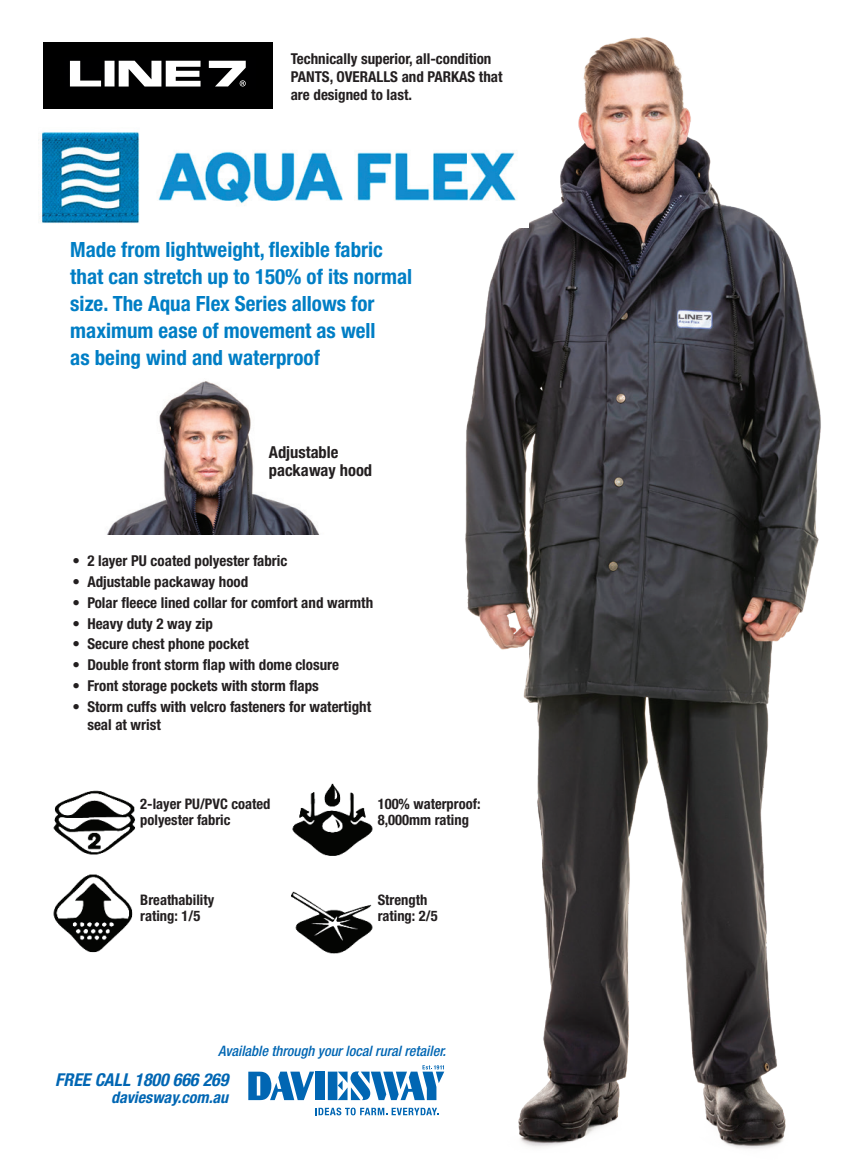
<style>
.page{position:relative;width:851px;height:1170px;background:#fff}
.page>*{position:absolute;margin:0;border:0;box-sizing:border-box;transform-origin:0 0}
.t1{font:700 condensed 21px/27px "Helvetica Neue LT Std";color:#007ec5}
.t2{font:italic 700 condensed 17.7px "Helvetica Neue LT Std";color:#0166b3}
.t3{font:700 condensed 16.5px/18px "Helvetica Neue LT Std";color:#231f20}
.t4{font:italic 700 condensed 16.05px "Helvetica Neue LT Std";color:#0166b3}
.t5{font:700 condensed 15px/18px "Helvetica Neue LT Std";color:#231f20}
.t6{font:700 condensed 14.55px/16.4px "Helvetica Neue LT Std";color:#231f20}
.t7{font:italic 500 condensed 14.4px "Helvetica Neue LT Std";color:#0166b3}
</style>
<div class="page">
<img style="left:252px;top:37px;width:569px;height:1112px">
<img style="left:53px;top:790px;width:82px;height:163px">
<img style="left:291px;top:781px;width:89px;height:176px">
<img style="left:38px;top:127px;width:490px;height:100px">
<div style="left:29px;top:29px;width:261px;height:97px;background:#fff"></div>
<div style="left:43px;top:43px;width:229px;height:66px;background:#000"></div>
<svg style="left:69px;top:60px;width:177px;height:27px"></svg>
<svg style="left:70px;top:61px;width:130px;height:25px"></svg>
<svg style="left:209px;top:61px;width:37px;height:25px"></svg>
<svg style="left:315px;top:1107px;width:123px;height:8px"></svg>
<div style="left:315px;top:1071px;width:9px;height:28px;background:#0166b3"></div>
<svg style="left:248px;top:1071px;width:66px;height:28px"></svg>
<svg style="left:328px;top:1065px;width:116px;height:34px"></svg>
<img style="left:107px;top:378px;width:228px;height:156px">
<p class="t5" style="left:291px;top:50px;width:213px">Technically superior, all-condition<br>PANTS, OVERALLS and PARKAS that are designed to last.</p>
<h1 class="t1" style="left:70px;top:236px;width:343px">Made from lightweight, flexible fabric that can stretch up to 150% of its normal size. The Aqua Flex Series allows for maximum ease of movement as well<br>as being wind and waterproof</h1>
<p class="t3" style="left:269px;top:443px;width:105px">Adjustable packaway hood</p>
<p class="t5" style="left:73px;top:551px;width:216px">• 2 layer PU coated polyester fabric</p>
<p class="t5" style="left:73px;top:572px;width:177px">• Adjustable packaway hood</p>
<p class="t5" style="left:73px;top:593px;width:302px">• Polar fleece lined collar for comfort and warmth</p>
<p class="t5" style="left:73px;top:614px;width:142px">• Heavy duty 2 way zip</p>
<p class="t5" style="left:73px;top:634px;width:178px">• Secure chest phone pocket</p>
<p class="t5" style="left:73px;top:655px;width:268px">• Double front storm flap with dome closure</p>
<p class="t5" style="left:73px;top:676px;width:248px">• Front storage pockets with storm flaps</p>
<p class="t5" style="left:87px;top:697px;width:285px;text-indent:-15px">• Storm cuffs with velcro fasteners for watertight seal at wrist</p>
<p class="t6" style="left:140px;top:794px;width:132px">2-layer PU/PVC coated polyester fabric</p>
<p class="t6" style="left:377px;top:794px;width:104px">100% waterproof:<br>8,000mm rating</p>
<p class="t6" style="left:140px;top:891px;width:75px">Breathability rating: 1/5</p>
<p class="t6" style="left:377px;top:891px;width:61px">Strength rating: 2/5</p>
<p class="t7" style="left:218px;top:1041px;width:229px">Available through your local rural retailer.</p>
<p class="t2" style="left:55px;top:1068px;width:174px">FREE CALL 1800 666 269</p>
<p class="t4" style="left:111px;top:1087px;width:119px">daviesway.com.au</p>
</div>
